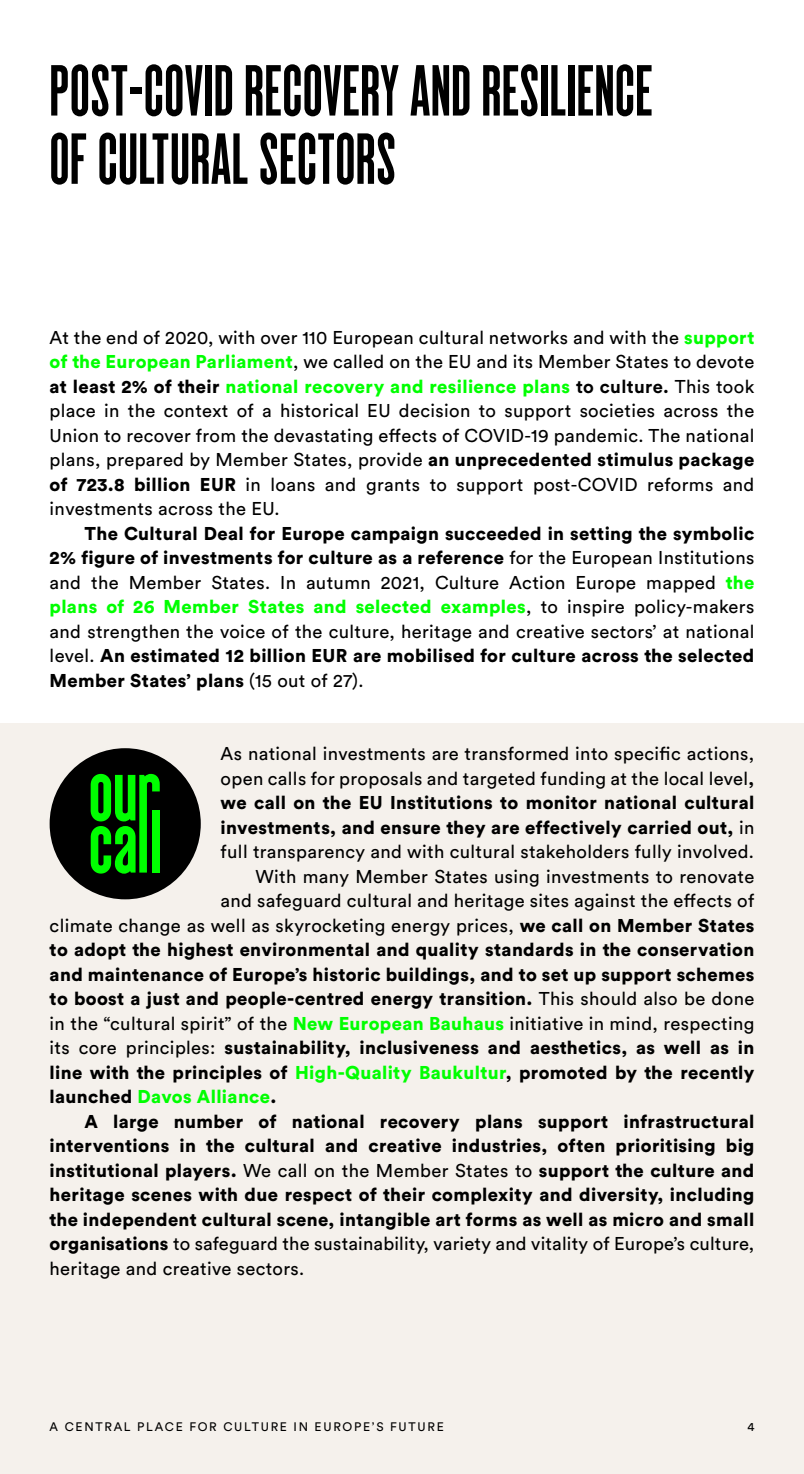
<style>
.page{position:relative;width:804px;height:1474px;background:#fff}
.page>*{position:absolute;margin:0;border:0;box-sizing:border-box;transform-origin:0 0}
.t1{font:700 63px/68.2px "Cactus";letter-spacing:.01em;color:#000}
.t2{font:18.38px/24.5px "Circular Std";letter-spacing:.02em;color:#000;text-align:justify}
.t3{font:900 18.38px "Circular Std";letter-spacing:.02em;color:#000}
.t4{font:900 18.38px "Circular Std";letter-spacing:.02em;color:#0f0}
.t5{font:12.25px "Circular Std";letter-spacing:.14em;color:#000}
.s1{font-weight:900;color:#0f0}
.s2{font-weight:900}
.s3{font-weight:700}
.s4{font-weight:400}
.s5{color:#0f0}
.s6{color:#000}
</style>
<div class="page">
<div style="left:0;top:723px;width:804px;height:750px;background:#f5f1ec"></div>
<div style="left:50px;top:748px;width:151px;height:151px;background:#000;border-radius:50%"></div>
<svg style="left:91px;top:774px;width:69px;height:99px"></svg>
<div style="left:152px;top:810px;width:8px;height:62px;background:#0f0"></div>
<h1 class="t1" style="left:50px;top:55px;width:604px">POST-COVID RECOVERY AND RESILIENCE<br>OF CULTURAL SECTORS</h1>
<p class="t2" style="left:50px;top:325px;width:706px">At the end of 2020, with over 110 European cultural networks and with the <span class="s1">support of the European Parliament</span>, we called on the EU and its Member States to devote <span class="s2">at least 2% of their</span> <span class="s1">national recovery and resilience plans</span> <span class="s3">to culture.</span> This took place in the context of a historical EU decision to support societies across the Union to recover from the devastating effects of COVID-19 pandemic. The national plans, prepared by Member States, provide <span class="s2">an unprecedented stimulus package of 723.8 billion EUR</span> in loans and grants to support post-COVID reforms and investments across the EU.</p>
<p class="t2" style="left:50px;top:521px;width:706px;text-indent:35px"><span class="s2">The Cultural Deal for Europe campaign succeeded in setting the symbolic 2% figure of investments for culture as a reference</span> for the European Institutions and the Member States. In autumn 2021, Culture Action Europe mapped <span class="s1">the plans of 26 Member States and selected examples</span>, to inspire policy-makers and strengthen the voice of the culture, heritage and creative sectors’ at national level. <span class="s2">An estimated 12 billion EUR are mobilised for culture across the selected Member States’ plans</span> (15 out of 27).</p>
<p class="t2" style="left:221px;top:741px;width:535px">As national investments are transformed into specific actions,</p>
<p class="t2" style="left:221px;top:766px;width:535px">open calls for proposals and targeted funding at the local level<span class="s3">,</span></p>
<p class="t3" style="left:221px;top:790px;width:535px">we call on the EU Institutions to monitor national cultural</p>
<p class="t3" style="left:221px;top:815px;width:535px">investments, and ensure they are effectively carried out, <span class="s4">in</span></p>
<p class="t2" style="left:221px;top:839px;width:535px">full transparency and with cultural stakeholders fully involved.</p>
<p class="t2" style="left:255px;top:864px;width:500px">With many Member States using investments to renovate</p>
<p class="t2" style="left:221px;top:888px;width:535px">and safeguard cultural and heritage sites against the effects of</p>
<p class="t2" style="left:50px;top:913px;width:706px">climate change as well as skyrocketing energy prices, <span class="s2">we call on Member States</span></p>
<p class="t3" style="left:50px;top:937px;width:706px">to adopt the highest environmental and quality standards in the conservation</p>
<p class="t3" style="left:50px;top:962px;width:706px">and maintenance of Europe’s historic buildings, and to set up support schemes</p>
<p class="t3" style="left:50px;top:986px;width:706px">to boost a just and people-centred energy transition. <span class="s4">This should also be done</span></p>
<p class="t2" style="left:50px;top:1011px;width:706px">in the “cultural spirit” of the <span class="s1">New European Bauhaus</span> initiative in mind, respecting</p>
<p class="t3" style="left:50px;top:1035px;width:706px"><span class="s4">its core principles:</span> sustainability, inclusiveness and aesthetics, as well as in</p>
<p class="t3" style="left:50px;top:1060px;width:706px">line with the principles of <span class="s5">High-Quality Baukultur</span>, promoted by the recently</p>
<p class="t4" style="left:50px;top:1084px;width:228px"><span class="s6">launched</span> Davos Alliance<span class="s6">.</span></p>
<p class="t3" style="left:84px;top:1109px;width:671px">A large number of national recovery plans support infrastructural</p>
<p class="t3" style="left:50px;top:1133px;width:706px">interventions in the cultural and creative industries, often prioritising big</p>
<p class="t3" style="left:50px;top:1158px;width:706px">institutional players. <span class="s4">We call on the Member States to</span> support the culture and</p>
<p class="t3" style="left:50px;top:1182px;width:706px">heritage scenes with due respect of their complexity and diversity, including</p>
<p class="t3" style="left:50px;top:1207px;width:706px">the independent cultural scene, intangible art forms as well as micro and small</p>
<p class="t2" style="left:50px;top:1231px;width:706px"><span class="s2">organisations</span> to safeguard the sustainability, variety and vitality of Europe’s culture,</p>
<p class="t2" style="left:50px;top:1255px;width:256px">heritage and creative sectors.</p>
<p class="t5" style="left:50px;top:1419px;width:396px">A CENTRAL PLACE FOR CULTURE IN EUROPE’S FUTURE</p>
<p class="t5" style="left:747px;top:1418px;width:9px">4</p>
</div>
